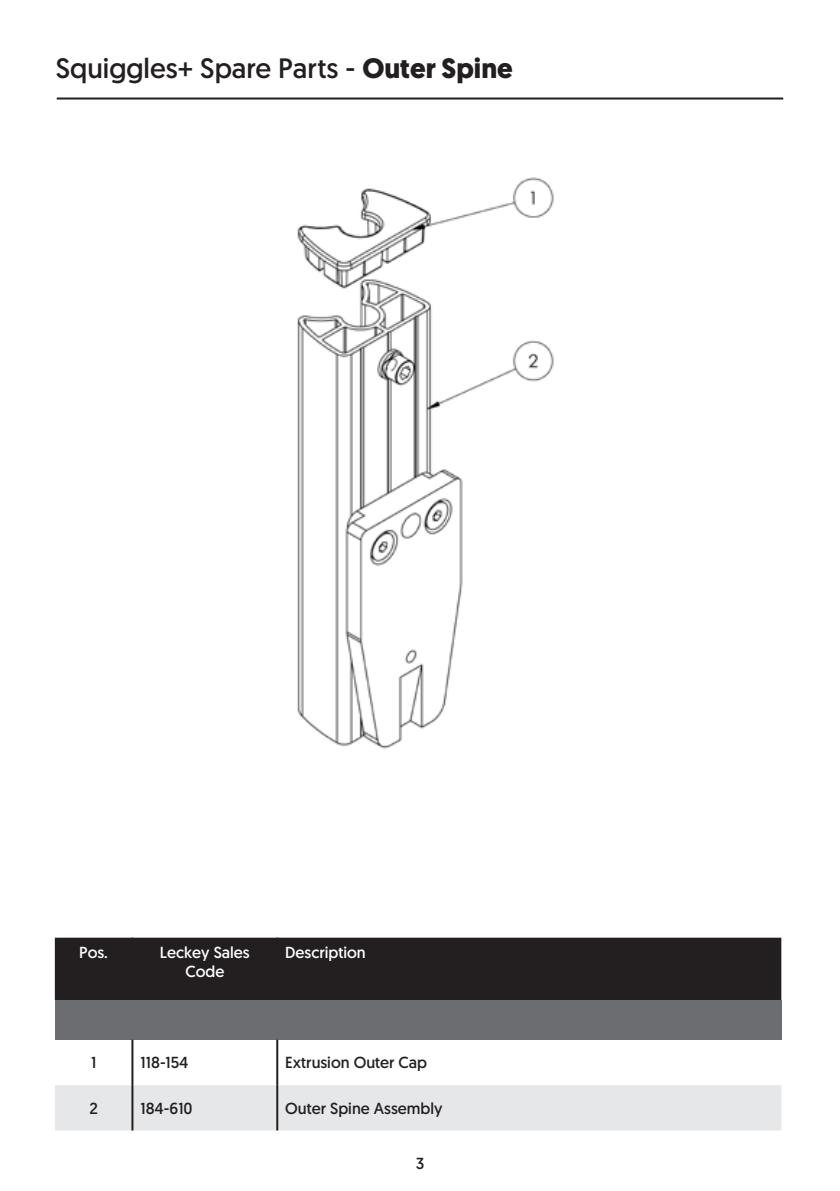
<style>
.page{position:relative;width:840px;height:1191px;background:#fff}
.page>*{position:absolute;margin:0;border:0;box-sizing:border-box;transform-origin:0 0}
.t1{font:28px "Geomanist";color:#231f20}
.Table_Body_Text{font:16px "Geomanist";color:#231f20}
.Table_Body_Text-2{font:16px/19.2px "Geomanist";color:#fff;text-align:center}
.s1{font-weight:700}
</style>
<div class="page">
<hr style="left:57px;top:97px;width:725px;height:2px;background:#231f20">
<div style="left:55px;top:937px;width:725px;height:63px;background:#231f20"></div>
<div style="left:55px;top:1000px;width:725px;height:39px;background:#6c6d70"></div>
<div style="left:55px;top:1085px;width:725px;height:45px;background:#e6e7e9"></div>
<hr style="left:131px;top:937px;width:2px;height:63px;background:#231f20">
<hr style="left:131px;top:1039px;width:2px;height:46px;background:#231f20">
<hr style="left:131px;top:1085px;width:2px;height:45px;background:#231f20">
<hr style="left:276px;top:937px;width:2px;height:63px;background:#231f20">
<hr style="left:276px;top:1039px;width:2px;height:46px;background:#231f20">
<hr style="left:276px;top:1085px;width:2px;height:45px;background:#231f20">
<img style="left:297px;top:177px;width:257px;height:572px">
<p class="t1" style="left:56px;top:50px;width:458px">Squiggles+ Spare Parts - <span class="s1">Outer Spine</span></p>
<p class="Table_Body_Text-2" style="left:79px;top:942px;width:30px">Pos.</p>
<p class="Table_Body_Text-2" style="left:160px;top:942px;width:91px">Leckey Sales<br>Code</p>
<p class="Table_Body_Text-2" style="left:285px;top:942px;width:82px">Description</p>
<p class="Table_Body_Text" style="left:91px;top:1052px;width:7px">1</p>
<p class="Table_Body_Text" style="left:140px;top:1052px;width:49px">118-154</p>
<p class="Table_Body_Text" style="left:285px;top:1052px;width:143px">Extrusion Outer Cap</p>
<p class="Table_Body_Text" style="left:89px;top:1097px;width:10px">2</p>
<p class="Table_Body_Text" style="left:140px;top:1097px;width:54px">184-610</p>
<p class="Table_Body_Text" style="left:285px;top:1097px;width:159px">Outer Spine Assembly</p>
<p class="Table_Body_Text" style="left:415px;top:1152px;width:10px">3</p>
</div>
